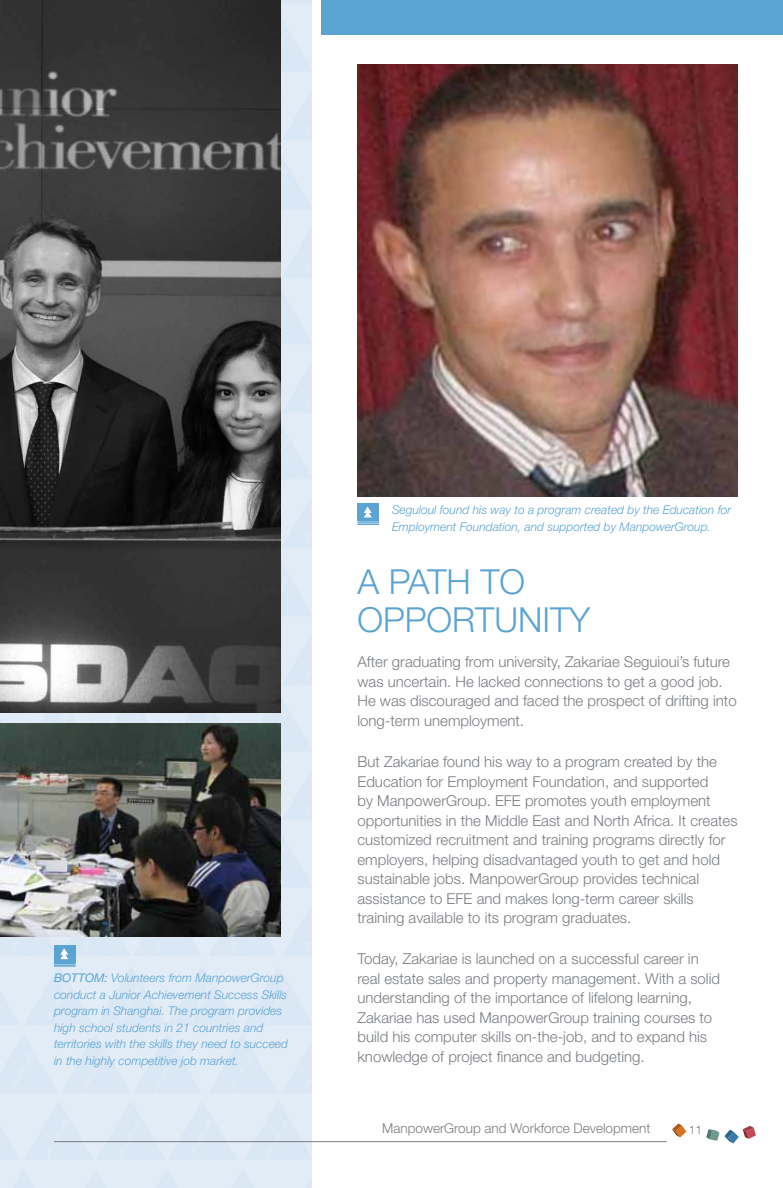
<style>
.page{position:relative;width:783px;height:1188px;background:#fff}
.page>*{position:absolute;margin:0;border:0;box-sizing:border-box;transform-origin:0 0}
.t1{font:300 34.5px/37.5px "Helvetica Neue LT Std";color:#5aa3d2}
.t2{font:300 15px/19.5px "Helvetica Neue LT Std";color:#797d82}
.t3{font:300 13.5px "Helvetica Neue LT Std";color:#797d82}
.t4{font:italic 300 12px/16.5px "Helvetica Neue LT Std";color:#5aa3d2}
.t5{font:300 12px "Helvetica Neue LT Std";color:#797d82}
.s1{font-weight:400}
</style>
<div class="page">
<img style="left:357px;top:65px;width:381px;height:432px">
<div style="left:322px;top:0;width:461px;height:35px;background:#5aa3d2"></div>
<div style="left:357px;top:503px;width:22px;height:18px;background:#5aa3d2"></div>
<svg style="left:364px;top:507px;width:8px;height:10px"></svg>
<hr style="left:357px;top:521px;width:22px;height:2px;background:#5aa3d2">
<hr style="left:357px;top:523px;width:22px;height:2px;background:#5aa3d2">
<div style="left:0;top:0;width:311px;height:1188px;background:#e2ecf7"></div>
<hr style="left:54px;top:1141px;width:613px;height:1px;background:#797d82">
<svg style="left:706px;top:1126px;width:50px;height:17px"></svg>
<svg style="left:672px;top:1124px;width:14px;height:13px"></svg>
<img style="left:0;top:0;width:281px;height:713px">
<img style="left:0;top:724px;width:280px;height:213px">
<div style="left:54px;top:945px;width:22px;height:17px;background:#5aa3d2"></div>
<svg style="left:60px;top:948px;width:8px;height:11px"></svg>
<hr style="left:54px;top:963px;width:22px;height:2px;background:#5aa3d2">
<hr style="left:54px;top:965px;width:22px;height:2px;background:#5aa3d2">
<p class="t4" style="left:54px;top:969px;width:236px"><span class="s1">BOTTOM:</span> Volunteers from ManpowerGroup conduct a Junior Achievement Success Skills program in Shanghai. The program provides high school students in 21 countries and territories with the skills they need to succeed in the highly competitive job market.</p>
<p class="t4" style="left:392px;top:501px;width:341px">Seguloul found his way to a program created by the Education for<br>Employment Foundation, and supported by ManpowerGroup.</p>
<h1 class="t1" style="left:357px;top:562px;width:229px">A Path to<br>Opportunity</h1>
<p class="t2" style="left:357px;top:652px;width:381px">After graduating from university, Zakariae Seguioui’s future was uncertain. He lacked connections to get a good job.<br>He was discouraged and faced the prospect of drifting into long-term unemployment.</p>
<p class="t2" style="left:357px;top:752px;width:361px">But Zakariae found his way to a program created by the<br>Education for Employment Foundation, and supported by ManpowerGroup. EFE</p>
<p class="t2" style="left:357px;top:791px;width:382px;text-indent:168px">promotes youth employment opportunities in the Middle East and North Africa. It creates customized recruitment and training programs directly for employers, helping disadvantaged youth to get and hold sustainable jobs. ManpowerGroup provides technical assistance to EFE</p>
<p class="t2" style="left:357px;top:888px;width:338px;text-indent:119px">and makes long-term career skills training available to its program graduates.</p>
<p class="t2" style="left:357px;top:949px;width:364px">Today, Zakariae is launched on a successful career in real estate sales and property management. With a solid understanding of the importance of lifelong learning, Zakariae has used ManpowerGroup training courses to build his computer skills on-the-job, and to expand his knowledge of project finance and budgeting.</p>
<p class="t3" style="left:382px;top:1120px;width:270px">ManpowerGroup and Workforce Development</p>
<p class="t5" style="left:689px;top:1123px;width:15px">11</p>
</div>
